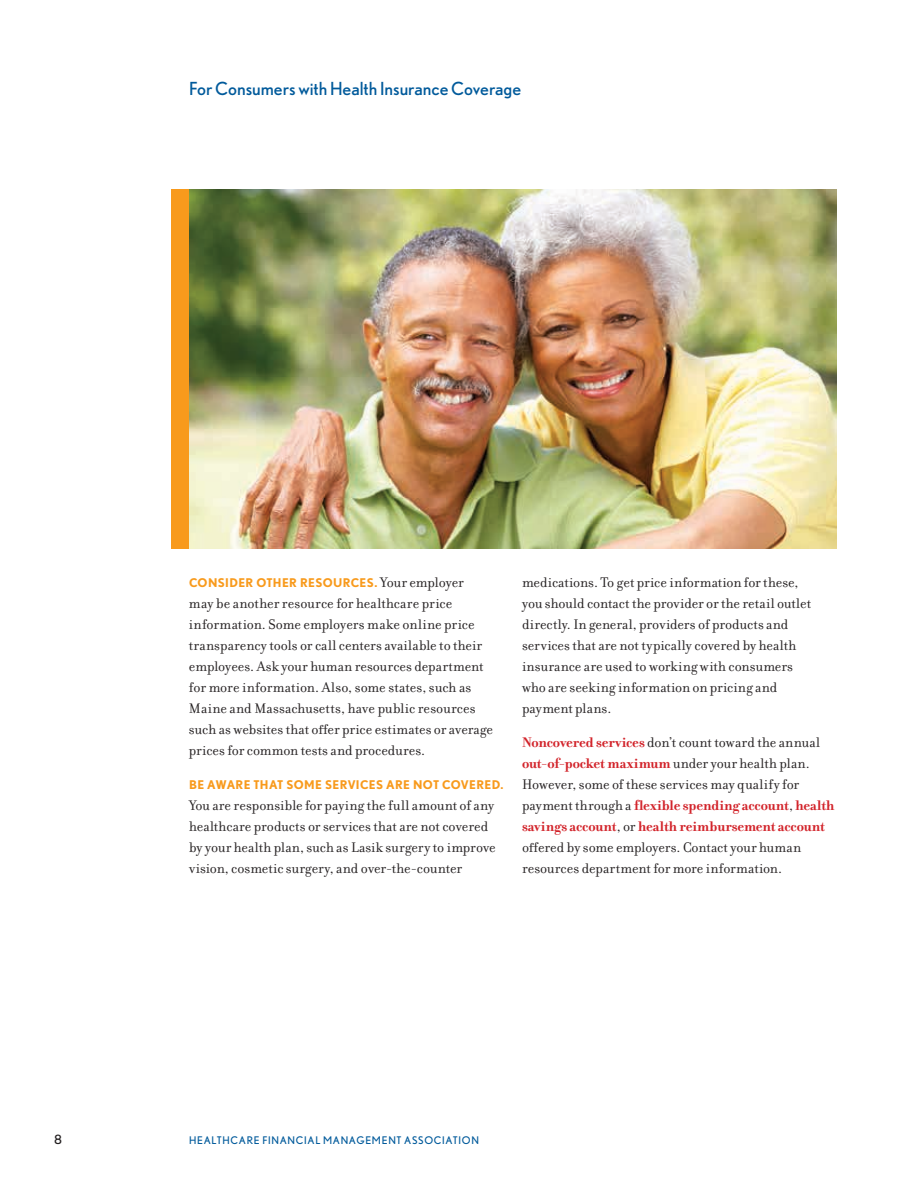
<style>
.page{position:relative;width:918px;height:1188px;background:#fff}
.page>*{position:absolute;margin:0;border:0;box-sizing:border-box;transform-origin:0 0}
.t1{font:18px "Nobel";color:#005a9b}
.t2{font:15px/21px "Filosofia";color:#231f20}
.t3{font:12.75px "Nobel";color:#231f20}
.t4{font:700 12px "Nobel";letter-spacing:.025em;color:#f89a1c}
.t5{font:10.5px "Nobel";letter-spacing:.065em;color:#005a9b}
.s1{font-family:"Filosofia";font-weight:400;font-size:15px;color:#231f20}
.s2{font-weight:700;color:#d2232a}
</style>
<div class="page">
<img style="left:189px;top:189px;width:648px;height:360px">
<div style="left:171px;top:189px;width:18px;height:360px;background:#f89a1c"></div>
<p class="t1" style="left:189px;top:78px;width:334px">For Consumers with Health Insurance Coverage</p>
<p class="t4" style="left:189px;top:575px;width:276px">CONSIDER OTHER RESOURCES. <span class="s1">Your employer</span></p>
<p class="t2" style="left:189px;top:593px;width:306px">may be another resource for healthcare price information. Some employers make online price transparency tools or call centers available to their employees. Ask your human resources department for more information. Also, some states, such as Maine and Massachusetts, have public resources such as websites that offer price estimates or average prices for common tests and procedures.</p>
<p class="t4" style="left:189px;top:778px;width:316px">BE AWARE THAT SOME SERVICES ARE NOT COVERED.</p>
<p class="t2" style="left:189px;top:795px;width:308px">You are responsible for paying the full amount of any healthcare products or services that are not covered by your health plan, such as Lasik surgery to improve vision, cosmetic surgery, and over-the-counter</p>
<p class="t2" style="left:522px;top:572px;width:291px">medications. To get price information for these, you should contact the provider or the retail outlet directly. In general, providers of products and services that are not typically covered by health insurance are used to working with consumers who are seeking information on pricing and payment plans.</p>
<p class="t2" style="left:522px;top:732px;width:314px"><span class="s2">Noncovered services</span> don’t count toward the annual <span class="s2">out-of-pocket maximum</span> under your health plan.<br>However, some of these services may qualify for payment through a <span class="s2">flexible spending account</span>, <span class="s2">health savings account</span>, or <span class="s2">health reimbursement account </span>offered by some employers. Contact your human resources department for more information.</p>
<p class="t3" style="left:54px;top:1132px;width:9px">8</p>
<p class="t5" style="left:189px;top:1135px;width:292px">HEALTHCARE FINANCIAL MANAGEMENT ASSOCIATION</p>
</div>
